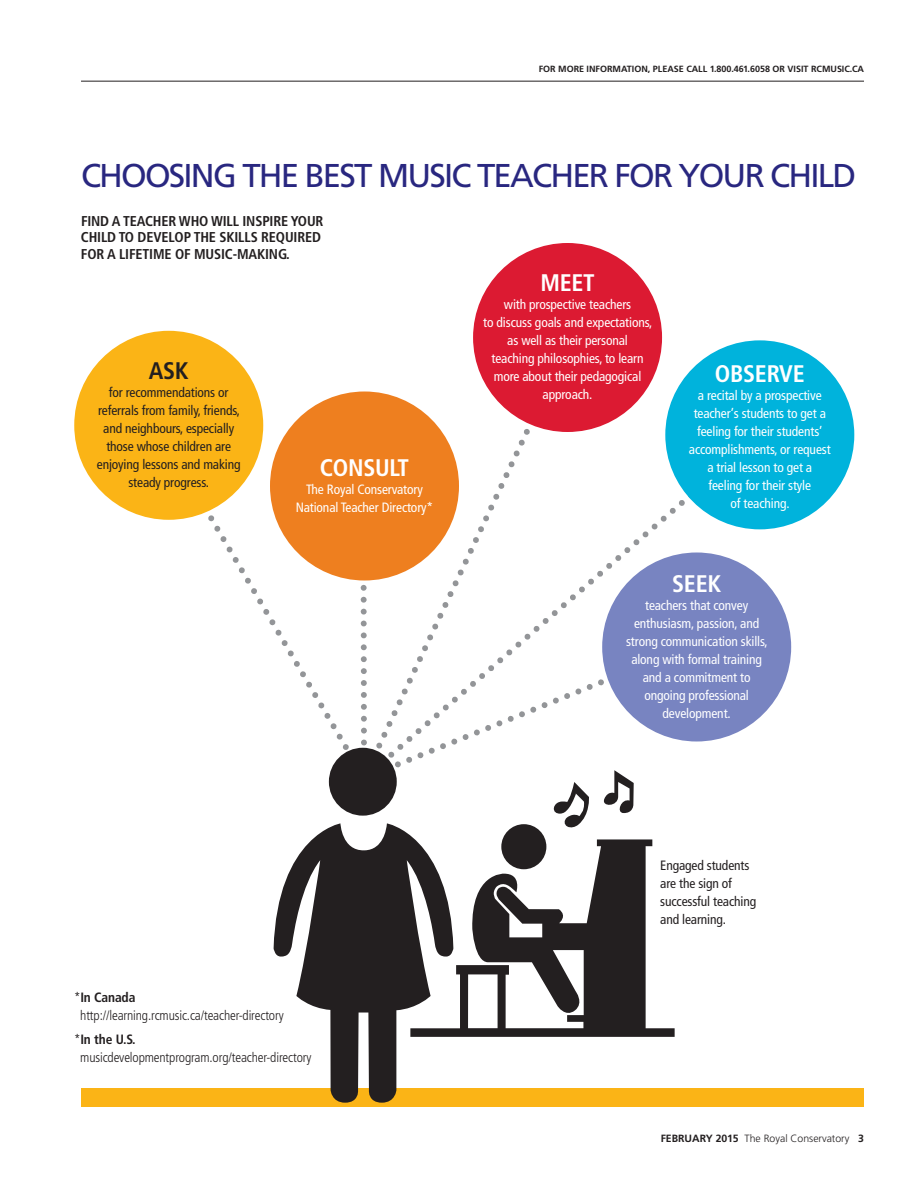
<style>
.page{position:relative;width:918px;height:1188px;background:#fff}
.page>*{position:absolute;margin:0;border:0;box-sizing:border-box;transform-origin:0 0}
.t1{font:33px "Frutiger";letter-spacing:-.055em;color:#292780}
.t2{font:700 condensed 24px "Frutiger";letter-spacing:-.01em;color:#fff}
.t3{font:700 condensed 24px "Frutiger";color:#231f20}
.t4{font:700 condensed 14.25px/16.5px "Frutiger";letter-spacing:-.01em;color:#231f20}
.t5{font:condensed 13.5px/18px "Frutiger";letter-spacing:-.01em;color:#fff;text-align:center}
.t6{font:condensed 13.5px/18px "Frutiger";letter-spacing:-.01em;color:#231f20;text-align:center}
.t7{font:300 condensed 13.5px/18px "Frutiger";letter-spacing:-.01em;color:#231f20}
.t8{font:300 10.5px "Frutiger";color:#231f20}
.t9{font:700 9px "Frutiger";color:#231f20}
.s1{font-weight:700}
</style>
<div class="page">
<div style="left:81px;top:1089px;width:783px;height:18px;background:#fbb416"></div>
<hr style="left:81px;top:81px;width:783px;height:1px;background:#231f20">
<svg style="left:178px;top:437px;width:179px;height:344px"></svg>
<svg style="left:370px;top:424px;width:402px;height:306px"></svg>
<svg style="left:370px;top:638px;width:280px;height:138px"></svg>
<svg style="left:357px;top:580px;width:13px;height:169px"></svg>
<div style="left:74px;top:331px;width:189px;height:189px;background:#fbb416;border-radius:50%"></div>
<div style="left:270px;top:392px;width:189px;height:188px;background:#ee7f1f;border-radius:50%"></div>
<div style="left:473px;top:243px;width:189px;height:189px;background:#dc1a32;border-radius:50%"></div>
<div style="left:602px;top:553px;width:189px;height:189px;background:#7884c1;border-radius:50%"></div>
<div style="left:665px;top:340px;width:189px;height:189px;background:#00b3dc;border-radius:50%"></div>
<div style="left:329px;top:748px;width:68px;height:68px;background:#231f20;border-radius:50%"></div>
<div style="left:501px;top:824px;width:45px;height:45px;background:#231f20;border-radius:50%"></div>
<svg style="left:274px;top:823px;width:179px;height:280px;fill:#231f20"></svg>
<svg style="left:410px;top:839px;width:265px;height:198px"></svg>
<svg style="left:601px;top:770px;width:33px;height:43px"></svg>
<svg style="left:553px;top:782px;width:36px;height:46px"></svg>
<p class="t9" style="left:539px;top:65px;width:327px">FOR MORE INFORMATION, PLEASE CALL 1.800.461.6058 OR VISIT RCMUSIC.CA</p>
<h1 class="t1" style="left:81px;top:162px;width:777px">CHOOSING THE BEST MUSIC TEACHER FOR YOUR CHILD</h1>
<p class="t4" style="left:81px;top:214px;width:244px">FIND A TEACHER WHO WILL INSPIRE YOUR<br>CHILD TO DEVELOP THE SKILLS REQUIRED<br>FOR A LIFETIME OF MUSIC-MAKING.</p>
<h2 class="t3" style="left:149px;top:361px;width:41px">ASK</h2>
<p class="t6" style="left:97px;top:384px;width:145px">for recommendations or referrals from family, friends, and neighbours, especially those whose children are enjoying lessons and making steady progress.</p>
<h2 class="t2" style="left:320px;top:458px;width:91px">CONSULT</h2>
<p class="t5" style="left:296px;top:481px;width:139px">The Royal Conservatory<br>National Teacher Directory*</p>
<h2 class="t2" style="left:540px;top:273px;width:56px">MEET</h2>
<p class="t5" style="left:483px;top:296px;width:171px">with prospective teachers<br>to discuss goals and expectations, as well as their personal<br>teaching philosophies, to learn more about their pedagogical approach.</p>
<h2 class="t2" style="left:715px;top:364px;width:91px">OBSERVE</h2>
<p class="t5" style="left:689px;top:387px;width:143px">a recital by a prospective teacher’s students to get a feeling for their students’ accomplishments, or request a trial lesson to get a feeling for their style<br>of teaching.</p>
<h2 class="t2" style="left:672px;top:574px;width:51px">SEEK</h2>
<p class="t5" style="left:626px;top:597px;width:143px">teachers that convey enthusiasm, passion, and strong communication skills, along with formal training and a commitment to ongoing professional development.</p>
<p class="t7" style="left:80px;top:990px;width:205px;text-indent:-6px">*<span class="s1">In Canada </span>http://learning.rcmusic.ca/teacher-directory</p>
<p class="t7" style="left:80px;top:1031px;width:233px;text-indent:-6px">*<span class="s1">In the U.S. </span>musicdevelopmentprogram.org/teacher-directory</p>
<p class="t6" style="left:660px;top:858px;width:97px;text-align:left">Engaged students are the sign of successful teaching and learning.</p>
<p class="t8" style="left:661px;top:1134px;width:205px"><span class="s1">FEBRUARY 2015</span> The Royal Conservatory <span class="s1">3</span></p>
</div>
